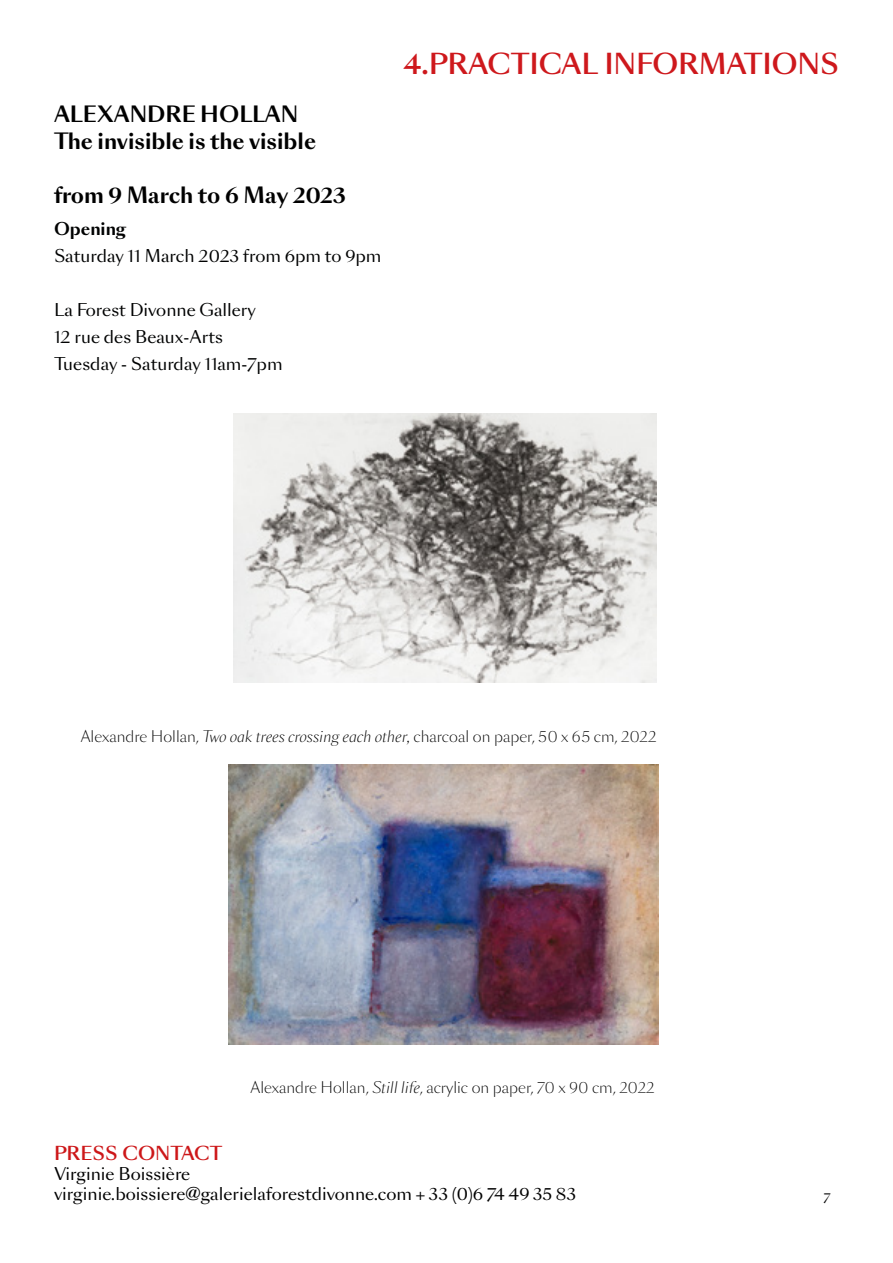
<style>
.page{position:relative;width:893px;height:1263px;background:#fff}
.page>*{position:absolute;margin:0;border:0;box-sizing:border-box;transform-origin:0 0}
.t1{font:500 27px "Sang Bleu Sans";letter-spacing:-.01em;color:#ce181c}
.t2{font:700 21px/27px "Sang Bleu Sans";color:#000}
.t3{font:500 18px "Sang Bleu Sans";color:#cd1719}
.t4{font:16.5px/27px "Sang Bleu Sans";color:#010202}
.t5{font:16.5px/19.8px "Sang Bleu Sans";color:#000}
.t6{font:700 16.5px "Sang Bleu Sans";color:#010202}
.t7{font:300 15px "Sang Bleu Sans";color:#000}
.t8{font:12px "Sang Bleu Sans";color:#000}
.s1{font-style:italic}
</style>
<div class="page">
<img style="left:233px;top:413px;width:423px;height:270px">
<img style="left:228px;top:765px;width:430px;height:279px">
<h2 class="t2" style="left:54px;top:100px;width:264px">ALEXANDRE HOLLAN<br>The invisible is the visible</h2>
<h2 class="t2" style="left:54px;top:181px;width:293px">from 9 March to 6 May 2023</h2>
<p class="t6" style="left:54px;top:218px;width:74px">Opening</p>
<p class="t4" style="left:54px;top:243px;width:329px">Saturday 11 March 2023 from 6pm to 9pm</p>
<p class="t4" style="left:54px;top:297px;width:230px">La Forest Divonne Gallery<br>12 rue des Beaux-Arts<br>Tuesday - Saturday 11am-7pm</p>
<h1 class="t1" style="left:404px;top:46px;width:437px">4.PRACTICAL INFORMATIONS</h1>
<p class="t7" style="left:81px;top:727px;width:577px">Alexandre Hollan, <span class="s1">Two oak trees crossing each other,</span> charcoal on paper, 50 x 65 cm, 2022</p>
<p class="t7" style="left:251px;top:1078px;width:406px">Alexandre Hollan, <span class="s1">Still life</span>, acrylic on paper, 70 x 90 cm, 2022</p>
<p class="t3" style="left:54px;top:1142px;width:170px">PRESS CONTACT</p>
<p class="t5" style="left:54px;top:1164px;width:524px">Virginie Boissière<br>virginie.boissiere@galerielaforestdivonne.com + 33 (0)6 74 49 35 83</p>
<p class="t8" style="left:824px;top:1190px;width:8px">7</p>
</div>
